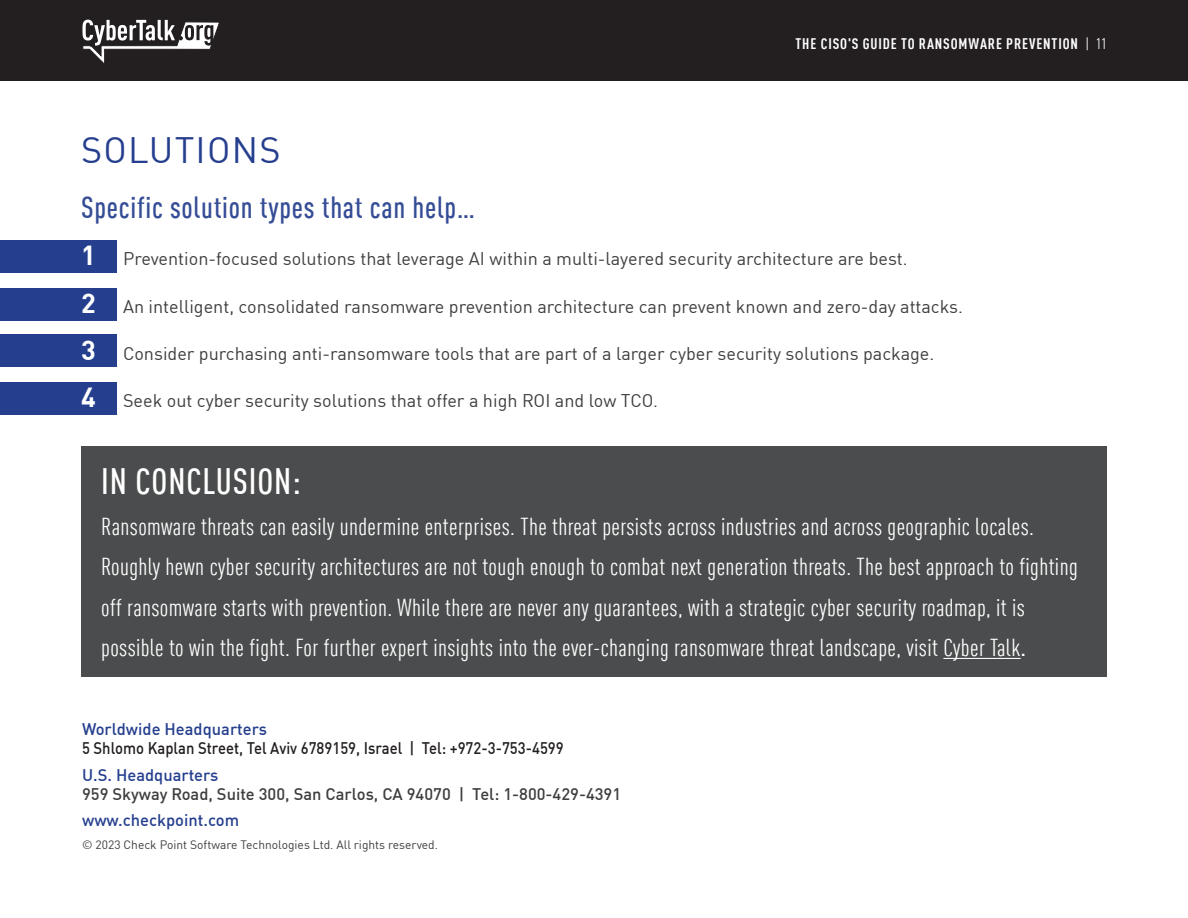
<style>
.page{position:relative;width:1188px;height:918px;background:#fff}
.page>*{position:absolute;margin:0;border:0;box-sizing:border-box;transform-origin:0 0}
.t1{font:500 condensed 36px "DIN Pro";letter-spacing:.025em;color:#fff}
.t2{font:36px "DIN Pro";letter-spacing:.035em;color:#253f8e}
.t3{font:500 condensed 30px "DIN Pro";letter-spacing:.025em;color:#354d96}
.t4{font:condensed 24px/40.5px "DIN Pro";letter-spacing:.015em;color:#fff}
.t5{font:18px "DIN Pro";color:#3e3e3f}
.t6{font:500 16.5px/19.5px "DIN Pro";color:#231f20;scale:.9 1}
.t7{font:500 16.5px/19.5px "DIN Pro";color:#3e3e3f}
.t8{font:500 16.5px "DIN Pro";color:#253f8e}
.t9{font:700 condensed 15px "DIN Pro";letter-spacing:.06em;color:#fff}
.t10{font:12px "DIN Pro";color:#3e3e3f}
.s1{font-weight:400}
.s2{font-weight:700;font-size:27px;color:#fff}
.s3{font-weight:500}
.s4{color:#253f8e}
</style>
<div class="page">
<div style="left:0;top:0;width:1188px;height:81px;background:#231f20"></div>
<svg style="left:82px;top:20px;width:137px;height:43px"></svg>
<div style="left:0;top:335px;width:117px;height:32px;background:#253f8e"></div>
<div style="left:0;top:240px;width:117px;height:33px;background:#253f8e"></div>
<div style="left:0;top:288px;width:117px;height:33px;background:#253f8e"></div>
<div style="left:0;top:383px;width:117px;height:32px;background:#253f8e"></div>
<div style="left:81px;top:447px;width:1026px;height:230px;background:#4b4c4d"></div>
<hr style="left:943px;top:658px;width:78px;height:1px;background:#fff">
<p class="t9" style="left:796px;top:32px;width:313px">THE CISO'S GUIDE TO RANSOMWARE PREVENTION <span class="s1">| 11</span></p>
<p class="t2" style="left:81px;top:122px;width:201px">SOLUTIONS</p>
<p class="t3" style="left:81px;top:186px;width:395px">Specific solution types that can help…</p>
<p class="t5" style="left:81px;top:245px;width:828px"><span class="s2">1</span> Prevention-focused solutions that leverage AI within a multi-layered security architecture are best.</p>
<p class="t5" style="left:81px;top:292px;width:883px"><span class="s2">2</span> An intelligent, consolidated ransomware prevention architecture can prevent known and zero-day attacks.</p>
<p class="t5" style="left:81px;top:340px;width:855px"><span class="s2">3</span> Consider purchasing anti-ransomware tools that are part of a larger cyber security solutions package.</p>
<p class="t5" style="left:81px;top:387px;width:579px"><span class="s2">4</span> Seek out cyber security solutions that offer a high ROI and low TCO.</p>
<p class="t1" style="left:101px;top:456px;width:201px">IN CONCLUSION:</p>
<p class="t4" style="left:101px;top:505px;width:978px">Ransomware threats can easily undermine enterprises. The threat persists across industries and across geographic locales.<br>Roughly hewn cyber security architectures are not tough enough to combat next generation threats. The best approach to fighting off ransomware starts with prevention. While there are never any guarantees, with a strategic cyber security roadmap, it is possible to win the fight. For further expert insights into the ever-changing ransomware threat landscape, visit Cyber Talk<span class="s3">.</span></p>
<p class="t6" style="left:82px;top:718px;width:537px"><span class="s4">Worldwide Headquarters<br></span>5 Shlomo Kaplan Street, Tel Aviv 6789159, Israel | Tel: +972-3-753-4599</p>
<p class="t7" style="left:82px;top:764px;width:541px"><span class="s4">U.S. Headquarters<br></span>959 Skyway Road, Suite 300, San Carlos, CA 94070 | Tel: 1-800-429-4391</p>
<p class="t8" style="left:82px;top:808px;width:159px">www.checkpoint.com</p>
<p class="t10" style="left:82px;top:836px;width:357px">© 2023 Check Point Software Technologies Ltd. All rights reserved.</p>
</div>
